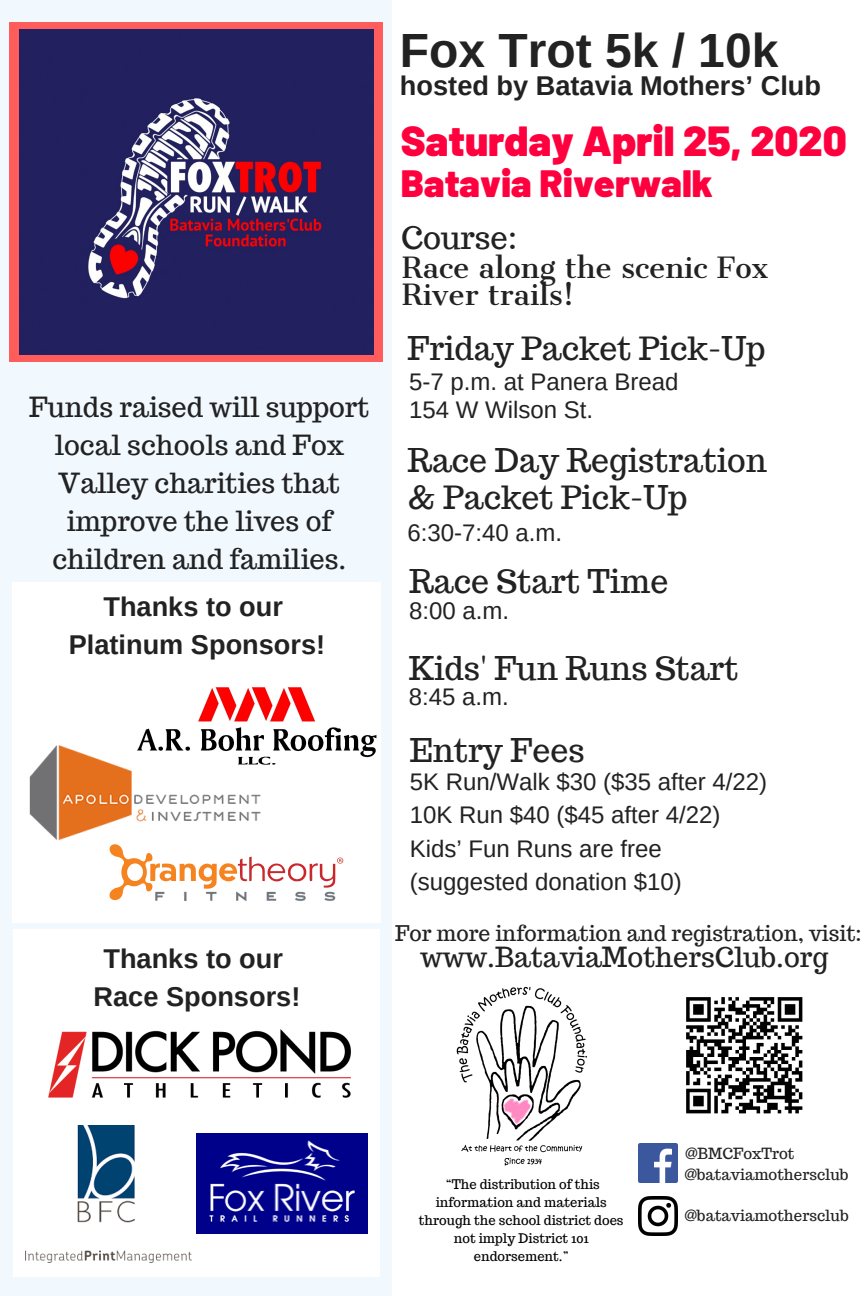
<style>
.page{position:relative;width:864px;height:1296px;background:#fff}
.page>*{position:absolute;margin:0;border:0;box-sizing:border-box;transform-origin:0 0}
.t1{font:700 48px "Arimo";color:#222}
.t2{font:900 42px "Barlow";color:#ff003f}
.t3{font:900 38px "Barlow";color:#ff003f}
.t4{font:32px/36.5px "Trocchi";color:#222}
.t5{font:30.9px "Trocchi";color:#222}
.t6{font:28px/27.4px "Cantata One";color:#222}
.t7{font:27.2px/38px "Trocchi";color:#222;text-align:center}
.t8{font:700 27.2px/38px "Arimo";color:#222;text-align:center}
.t9{font:24px/33.5px "Arimo";color:#222}
.t10{font:21.1px "Trocchi";color:#222}
.t11{font:15.1px/21px "Trocchi";color:#222}
.t12{font:13px/18px "Trocchi";color:#000;text-align:center}
</style>
<div class="page">
<div style="left:0;top:0;width:391px;height:1296px;background:#f1f9ff"></div>
<div style="left:9px;top:22px;width:373px;height:340px;background:#ff5c5c"></div>
<img style="left:19px;top:30px;width:354px;height:324px">
<img style="left:456px;top:986px;width:131px;height:180px">
<div style="left:12px;top:583px;width:368px;height:339px;background:#fff"></div>
<img style="left:198px;top:687px;width:179px;height:78px">
<svg style="left:109px;top:857px;width:235px;height:44px"></svg>
<img style="left:29px;top:726px;width:236px;height:135px">
<div style="left:13px;top:929px;width:367px;height:348px;background:#fff"></div>
<img style="left:25px;top:1126px;width:166px;height:136px">
<img style="left:49px;top:1030px;width:301px;height:68px">
<div style="left:196px;top:1133px;width:172px;height:101px;background:#00018b"></div>
<img style="left:210px;top:1140px;width:145px;height:82px">
<img style="left:686px;top:997px;width:117px;height:117px">
<img style="left:639px;top:1143px;width:39px;height:39px">
<img style="left:639px;top:1196px;width:39px;height:39px">
<p class="t7" style="left:29px;top:388px;width:342px">Funds raised will support local schools and Fox<br>Valley charities that improve the lives of children and families.</p>
<p class="t8" style="left:69px;top:587px;width:258px">Thanks to our<br>Platinum Sponsors!</p>
<p class="t8" style="left:94px;top:940px;width:208px">Thanks to our<br>Race Sponsors!</p>
<h1 class="t1" style="left:400px;top:24px;width:380px">Fox Trot 5k / 10k</h1>
<p class="t8" style="left:400px;top:67px;width:423px">hosted by Batavia Mothers’ Club</p>
<h2 class="t2" style="left:401px;top:114px;width:447px">Saturday April 25, 2020</h2>
<h3 class="t3" style="left:401px;top:159px;width:314px">Batavia Riverwalk</h3>
<p class="t5" style="left:401px;top:218px;width:117px">Course:</p>
<p class="t6" style="left:402px;top:254px;width:368px">Race along the scenic Fox<br>River trails!</p>
<h3 class="t4" style="left:407px;top:330px;width:360px">Friday Packet Pick-Up</h3>
<p class="t9" style="left:409px;top:367px;width:271px;line-height:28.5px">5-7 p.m. at Panera Bread<br>154 W Wilson St.</p>
<h3 class="t4" style="left:407px;top:442px;width:361px">Race Day Registration &amp; Packet Pick-Up</h3>
<p class="t9" style="left:407px;top:516px;width:156px">6:30-7:40 a.m.</p>
<h3 class="t4" style="left:409px;top:563px;width:261px">Race Start Time</h3>
<p class="t9" style="left:409px;top:594px;width:101px">8:00 a.m.</p>
<h3 class="t4" style="left:409px;top:650px;width:331px">Kids' Fun Runs Start</h3>
<p class="t9" style="left:409px;top:680px;width:101px">8:45 a.m.</p>
<h3 class="t4" style="left:410px;top:732px;width:176px">Entry Fees</h3>
<p class="t9" style="left:410px;top:765px;width:359px">5K Run/Walk $30 ($35 after 4/22)<br>10K Run $40 ($45 after 4/22)<br>Kids’ Fun Runs are free (suggested donation $10)</p>
<p class="t10" style="left:395px;top:919px;width:468px">For more information and registration, visit:</p>
<p class="t7" style="left:420px;top:938px;width:410px">www.BataviaMothersClub.org</p>
<p class="t12" style="left:419px;top:1175px;width:206px">“The distribution of this information and materials through the school district does not imply District 101 endorsement.”</p>
<p class="t11" style="left:685px;top:1143px;width:165px">@BMCFoxTrot @bataviamothersclub</p>
<p class="t11" style="left:685px;top:1205px;width:165px">@bataviamothersclub</p>
</div>
